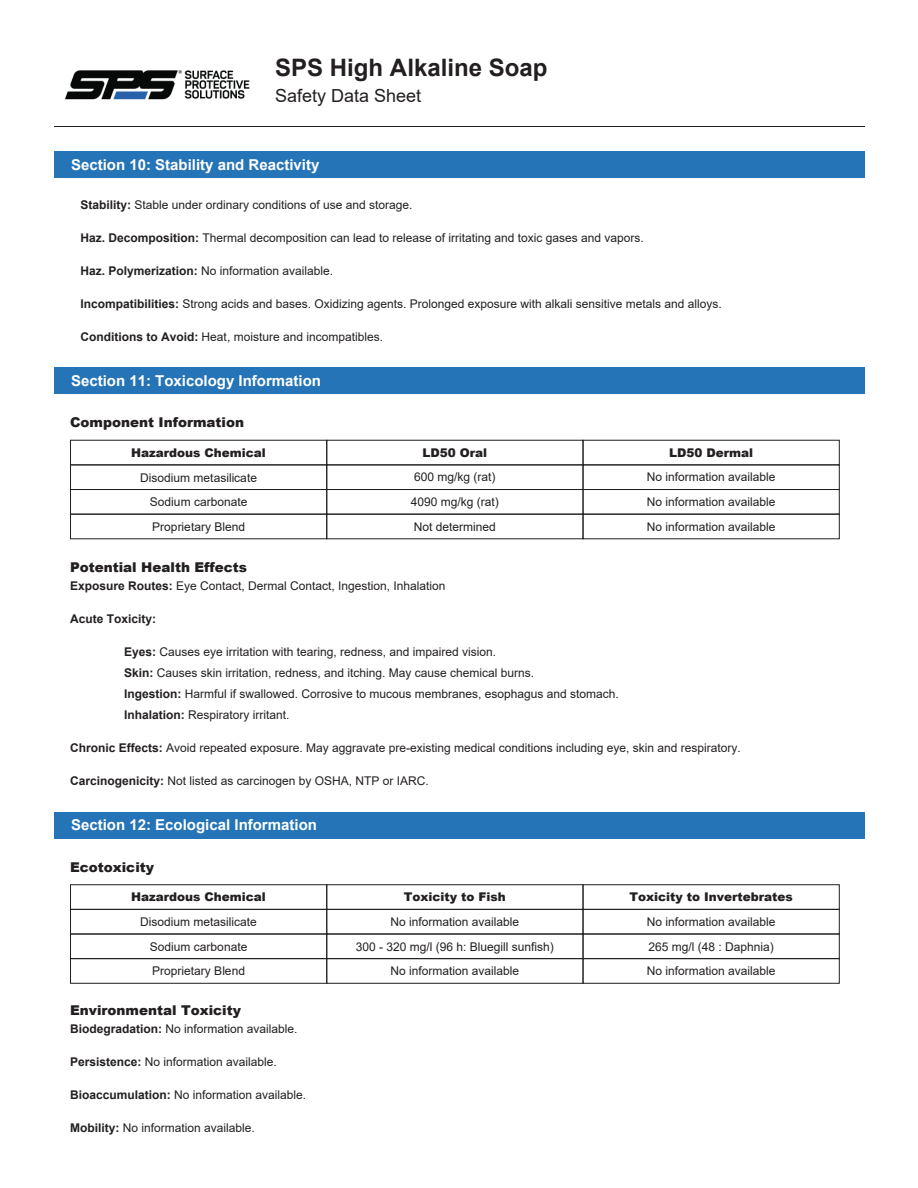
<style>
.page{position:relative;width:918px;height:1188px;background:#fff}
.page>*{position:absolute;margin:0;border:0;box-sizing:border-box;transform-origin:0 0}
.t1{font:700 24px "Arial";color:#231f20}
.t2{font:18px "Arial";color:#231f20}
.t3{font:700 15px "Arial";color:#fff}
.t4{font:900 13.5px "Arial";color:#231f20}
.t5{font:12px/24.6px "Arial";color:#231f20}
.t6{font:900 12px "Arial";color:#231f20}
.t7{font:700 12px "Arial";color:#231f20}
.s1{font-weight:700}
</style>
<div class="page">
<hr style="left:54px;top:126px;width:810px;height:1px;background:#231f20">
<img style="left:64px;top:70px;width:186px;height:30px">
<div style="left:54px;top:151px;width:810px;height:26px;background:#2574b7"></div>
<div style="left:70px;top:440px;width:257px;height:25px;border:1px solid #231f20"></div>
<div style="left:326px;top:440px;width:257px;height:25px;border:1px solid #231f20"></div>
<div style="left:583px;top:440px;width:257px;height:25px;border:1px solid #231f20"></div>
<div style="left:70px;top:489px;width:257px;height:26px;border:1px solid #231f20"></div>
<div style="left:326px;top:489px;width:257px;height:26px;border:1px solid #231f20"></div>
<div style="left:583px;top:489px;width:257px;height:26px;border:1px solid #231f20"></div>
<div style="left:70px;top:514px;width:257px;height:25px;border:1px solid #231f20"></div>
<div style="left:326px;top:514px;width:257px;height:25px;border:1px solid #231f20"></div>
<div style="left:583px;top:514px;width:257px;height:25px;border:1px solid #231f20"></div>
<div style="left:54px;top:367px;width:810px;height:27px;background:#2574b7"></div>
<div style="left:70px;top:884px;width:257px;height:26px;border:1px solid #231f20"></div>
<div style="left:326px;top:884px;width:257px;height:26px;border:1px solid #231f20"></div>
<div style="left:583px;top:884px;width:257px;height:26px;border:1px solid #231f20"></div>
<div style="left:70px;top:909px;width:257px;height:25px;border:1px solid #231f20"></div>
<div style="left:326px;top:909px;width:257px;height:25px;border:1px solid #231f20"></div>
<div style="left:583px;top:909px;width:257px;height:25px;border:1px solid #231f20"></div>
<div style="left:70px;top:934px;width:257px;height:25px;border:1px solid #231f20"></div>
<div style="left:326px;top:934px;width:257px;height:25px;border:1px solid #231f20"></div>
<div style="left:583px;top:934px;width:257px;height:25px;border:1px solid #231f20"></div>
<div style="left:70px;top:958px;width:257px;height:26px;border:1px solid #231f20"></div>
<div style="left:326px;top:958px;width:257px;height:26px;border:1px solid #231f20"></div>
<div style="left:583px;top:958px;width:257px;height:26px;border:1px solid #231f20"></div>
<div style="left:54px;top:812px;width:810px;height:26px;background:#2574b7"></div>
<h1 class="t1" style="left:275px;top:50px;width:274px">SPS High Alkaline Soap</h1>
<h2 class="t2" style="left:275px;top:83px;width:148px">Safety Data Sheet</h2>
<p class="t3" style="left:71px;top:154px;width:250px">Section 10: Stability and Reactivity</p>
<p class="t5" style="left:80px;top:193px;width:334px"><span class="s1">Stability:</span> Stable under ordinary conditions of use and storage.</p>
<p class="t5" style="left:80px;top:226px;width:565px"><span class="s1">Haz. Decomposition:</span> Thermal decomposition can lead to release of irritating and toxic gases and vapors.</p>
<p class="t5" style="left:80px;top:259px;width:254px"><span class="s1">Haz. Polymerization:</span> No information available.</p>
<p class="t5" style="left:80px;top:292px;width:643px"><span class="s1">Incompatibilities:</span> Strong acids and bases. Oxidizing agents. Prolonged exposure with alkali sensitive metals and alloys.</p>
<p class="t5" style="left:80px;top:325px;width:304px"><span class="s1">Conditions to Avoid:</span> Heat, moisture and incompatibles.</p>
<p class="t3" style="left:71px;top:370px;width:252px">Section 11: Toxicology Information</p>
<p class="t4" style="left:70px;top:413px;width:176px">Component Information</p>
<p class="t6" style="left:131px;top:444px;width:136px">Hazardous Chemical</p>
<p class="t6" style="left:423px;top:444px;width:66px">LD50 Oral</p>
<p class="t6" style="left:669px;top:444px;width:86px">LD50 Dermal</p>
<p class="t5" style="left:140px;top:465px;width:118px;text-align:center">Disodium metasilicate<br>Sodium carbonate<br>Proprietary Blend</p>
<p class="t5" style="left:414px;top:465px;width:83px">600 mg/kg (rat)</p>
<p class="t5" style="left:647px;top:465px;width:130px">No information available</p>
<p class="t5" style="left:411px;top:490px;width:90px">4090 mg/kg (rat)<br>Not determined</p>
<p class="t5" style="left:647px;top:490px;width:130px">No information available<br>No information available</p>
<p class="t4" style="left:70px;top:558px;width:178px">Potential Health Effects</p>
<p class="t5" style="left:70px;top:574px;width:377px"><span class="s1">Exposure Routes:</span> Eye Contact, Dermal Contact, Ingestion, Inhalation</p>
<p class="t7" style="left:70px;top:611px;width:88px">Acute Toxicity:</p>
<p class="t5" style="left:124px;top:642px;width:496px;line-height:21px"><span class="s1">Eyes:</span> Causes eye irritation with tearing, redness, and impaired vision.<br><span class="s1">Skin:</span> Causes skin irritation, redness, and itching. May cause chemical burns.<br><span class="s1">Ingestion:</span> Harmful if swallowed. Corrosive to mucous membranes, esophagus and stomach.<br><span class="s1">Inhalation:</span> Respiratory irritant.</p>
<p class="t5" style="left:70px;top:736px;width:672px"><span class="s1">Chronic Effects:</span> Avoid repeated exposure. May aggravate pre-existing medical conditions including eye, skin and respiratory.</p>
<p class="t5" style="left:70px;top:769px;width:360px"><span class="s1">Carcinogenicity:</span> Not listed as carcinogen by OSHA, NTP or IARC.</p>
<p class="t3" style="left:71px;top:815px;width:247px">Section 12: Ecological Information</p>
<p class="t4" style="left:70px;top:857px;width:85px">Ecotoxicity</p>
<p class="t6" style="left:131px;top:888px;width:136px">Hazardous Chemical</p>
<p class="t6" style="left:404px;top:888px;width:103px">Toxicity to Fish</p>
<p class="t6" style="left:630px;top:888px;width:165px">Toxicity to Invertebrates</p>
<p class="t5" style="left:140px;top:909px;width:118px;text-align:center">Disodium metasilicate<br>Sodium carbonate<br>Proprietary Blend</p>
<p class="t5" style="left:391px;top:909px;width:130px">No information available</p>
<p class="t5" style="left:647px;top:909px;width:130px">No information available</p>
<p class="t5" style="left:356px;top:934px;width:200px;text-align:center">300 - 320 mg/l (96 h: Bluegill sunfish)<br>No information available</p>
<p class="t5" style="left:647px;top:934px;width:130px">265 mg/l (48 : Daphnia)<br>No information available</p>
<p class="t4" style="left:70px;top:1000px;width:172px">Environmental Toxicity</p>
<p class="t5" style="left:70px;top:1016px;width:229px"><span class="s1">Biodegradation:</span> No information available.</p>
<p class="t5" style="left:70px;top:1049px;width:208px"><span class="s1">Persistence:</span> No information available.</p>
<p class="t5" style="left:70px;top:1082px;width:238px"><span class="s1">Bioaccumulation:</span> No information available.</p>
<p class="t5" style="left:70px;top:1115px;width:186px"><span class="s1">Mobility:</span> No information available.</p>
</div>
